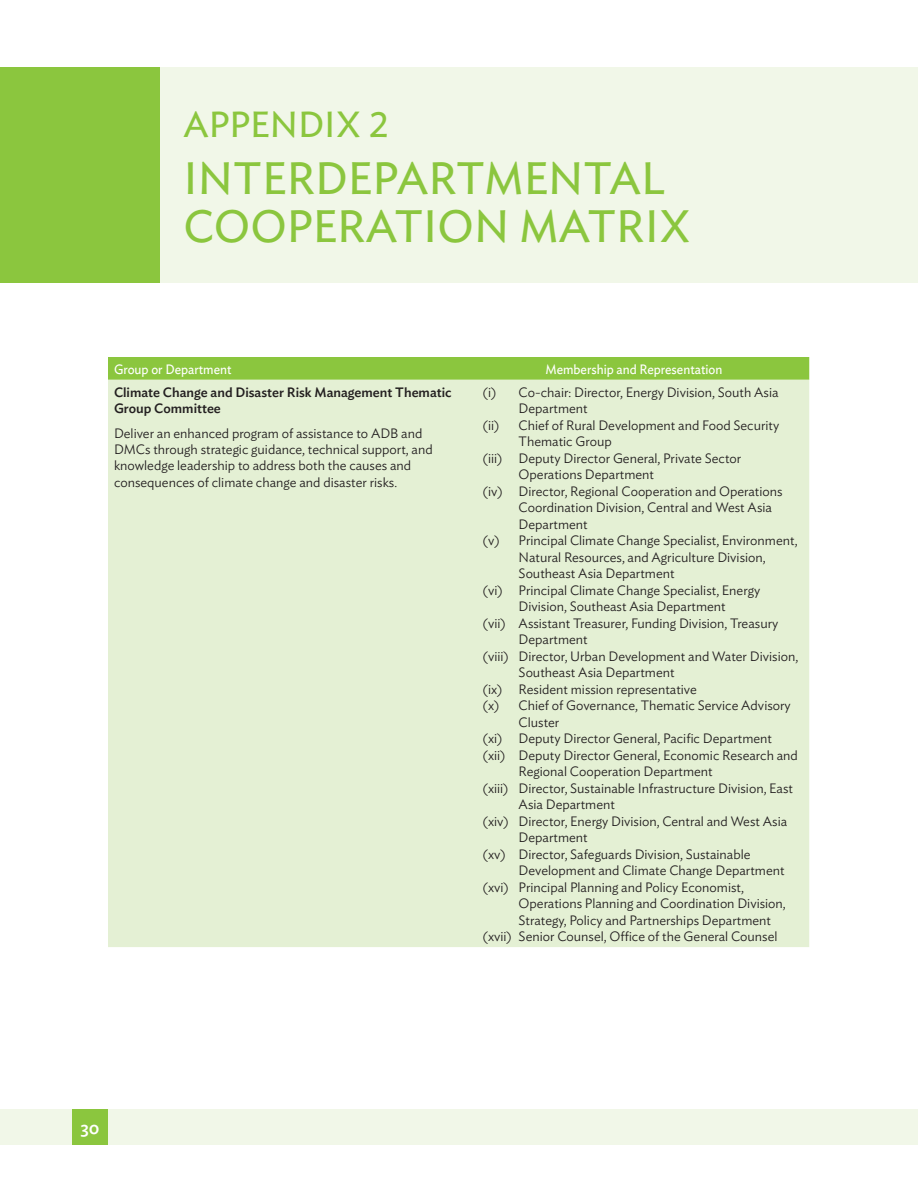
<style>
.page{position:relative;width:918px;height:1188px;background:#fff}
.page>*{position:absolute;margin:0;border:0;box-sizing:border-box;transform-origin:0 0}
.t1{font:45px/48px "Ideal Sans";color:#8bc63e}
.t2{font:36px "Ideal Sans";color:#8bc63e}
.t3{font:500 18px "Ideal Sans";color:#fff}
.t4{font:300 13.5px/16.2px "Ideal Sans";color:#231f20}
.t5{font:500 13.5px/16.2px "Ideal Sans";color:#231f20}
.t6{font:13.5px "Ideal Sans";color:#fff;scale:.95 1}
</style>
<div class="page">
<div style="left:160px;top:67px;width:758px;height:216px;background:#f1f7e8"></div>
<div style="left:0;top:67px;width:160px;height:216px;background:#8bc63e"></div>
<div style="left:0;top:1109px;width:918px;height:36px;background:#f1f7e8"></div>
<div style="left:72px;top:1109px;width:36px;height:36px;background:#8bc63e"></div>
<div style="left:108px;top:357px;width:701px;height:23px;background:#8bc63e"></div>
<div style="left:108px;top:380px;width:701px;height:567px;background:#e4f0d4"></div>
<h2 class="t2" style="left:184px;top:97px;width:207px">APPENDIX 2</h2>
<h1 class="t1" style="left:184px;top:151px;width:509px">INTERDEPARTMENTAL<br>COOPERATION MATRIX</h1>
<p class="t6" style="left:114px;top:359px;width:125px">Group or Department</p>
<p class="t6" style="left:545px;top:359px;width:188px">Membership and Representation</p>
<p class="t5" style="left:114px;top:383px;width:339px">Climate Change and Disaster Risk Management Thematic<br>Group Committee</p>
<p class="t4" style="left:114px;top:424px;width:320px">Deliver an enhanced program of assistance to ADB and DMCs through strategic guidance, technical support, and knowledge leadership to address both the causes and consequences of climate change and disaster risks.</p>
<p class="t4" style="left:483px;top:383px;width:298px">(i) Co-chair: Director, Energy Division, South Asia</p>
<p class="t4" style="left:519px;top:399px;width:71px">Department</p>
<p class="t4" style="left:483px;top:416px;width:298px">(ii) Chief of Rural Development and Food Security</p>
<p class="t4" style="left:519px;top:432px;width:95px">Thematic Group</p>
<p class="t4" style="left:483px;top:449px;width:260px">(iii) Deputy Director General, Private Sector</p>
<p class="t4" style="left:519px;top:465px;width:137px">Operations Department</p>
<p class="t4" style="left:483px;top:482px;width:302px">(iv) Director, Regional Cooperation and Operations</p>
<p class="t4" style="left:519px;top:498px;width:255px">Coordination Division, Central and West Asia</p>
<p class="t4" style="left:519px;top:515px;width:71px">Department</p>
<p class="t4" style="left:483px;top:531px;width:316px">(v) Principal Climate Change Specialist, Environment,</p>
<p class="t4" style="left:519px;top:548px;width:249px">Natural Resources, and Agriculture Division,</p>
<p class="t4" style="left:519px;top:564px;width:158px">Southeast Asia Department</p>
<p class="t4" style="left:483px;top:581px;width:279px">(vi) Principal Climate Change Specialist, Energy</p>
<p class="t4" style="left:519px;top:597px;width:209px">Division, Southeast Asia Department</p>
<p class="t4" style="left:483px;top:614px;width:297px">(vii) Assistant Treasurer, Funding Division, Treasury</p>
<p class="t4" style="left:519px;top:630px;width:71px">Department</p>
<p class="t4" style="left:483px;top:647px;width:317px">(viii) Director, Urban Development and Water Division,</p>
<p class="t4" style="left:519px;top:663px;width:158px">Southeast Asia Department</p>
<p class="t4" style="left:483px;top:680px;width:216px">(ix) Resident mission representative</p>
<p class="t4" style="left:483px;top:696px;width:310px">(x) Chief of Governance, Thematic Service Advisory</p>
<p class="t4" style="left:519px;top:713px;width:42px">Cluster</p>
<p class="t4" style="left:483px;top:729px;width:291px">(xi) Deputy Director General, Pacific Department</p>
<p class="t4" style="left:483px;top:746px;width:317px">(xii) Deputy Director General, Economic Research and</p>
<p class="t4" style="left:519px;top:762px;width:196px">Regional Cooperation Department</p>
<p class="t4" style="left:483px;top:779px;width:312px">(xiii) Director, Sustainable Infrastructure Division, East</p>
<p class="t4" style="left:519px;top:795px;width:98px">Asia Department</p>
<p class="t4" style="left:483px;top:812px;width:306px">(xiv) Director, Energy Division, Central and West Asia</p>
<p class="t4" style="left:519px;top:828px;width:71px">Department</p>
<p class="t4" style="left:483px;top:845px;width:269px">(xv) Director, Safeguards Division, Sustainable</p>
<p class="t4" style="left:519px;top:861px;width:268px">Development and Climate Change Department</p>
<p class="t4" style="left:483px;top:878px;width:263px">(xvi) Principal Planning and Policy Economist,</p>
<p class="t4" style="left:519px;top:894px;width:269px">Operations Planning and Coordination Division,</p>
<p class="t4" style="left:519px;top:911px;width:254px">Strategy, Policy and Partnerships Department</p>
<p class="t4" style="left:483px;top:927px;width:296px">(xvii) Senior Counsel, Office of the General Counsel</p>
<h3 class="t3" style="left:80px;top:1114px;width:21px">30</h3>
</div>
